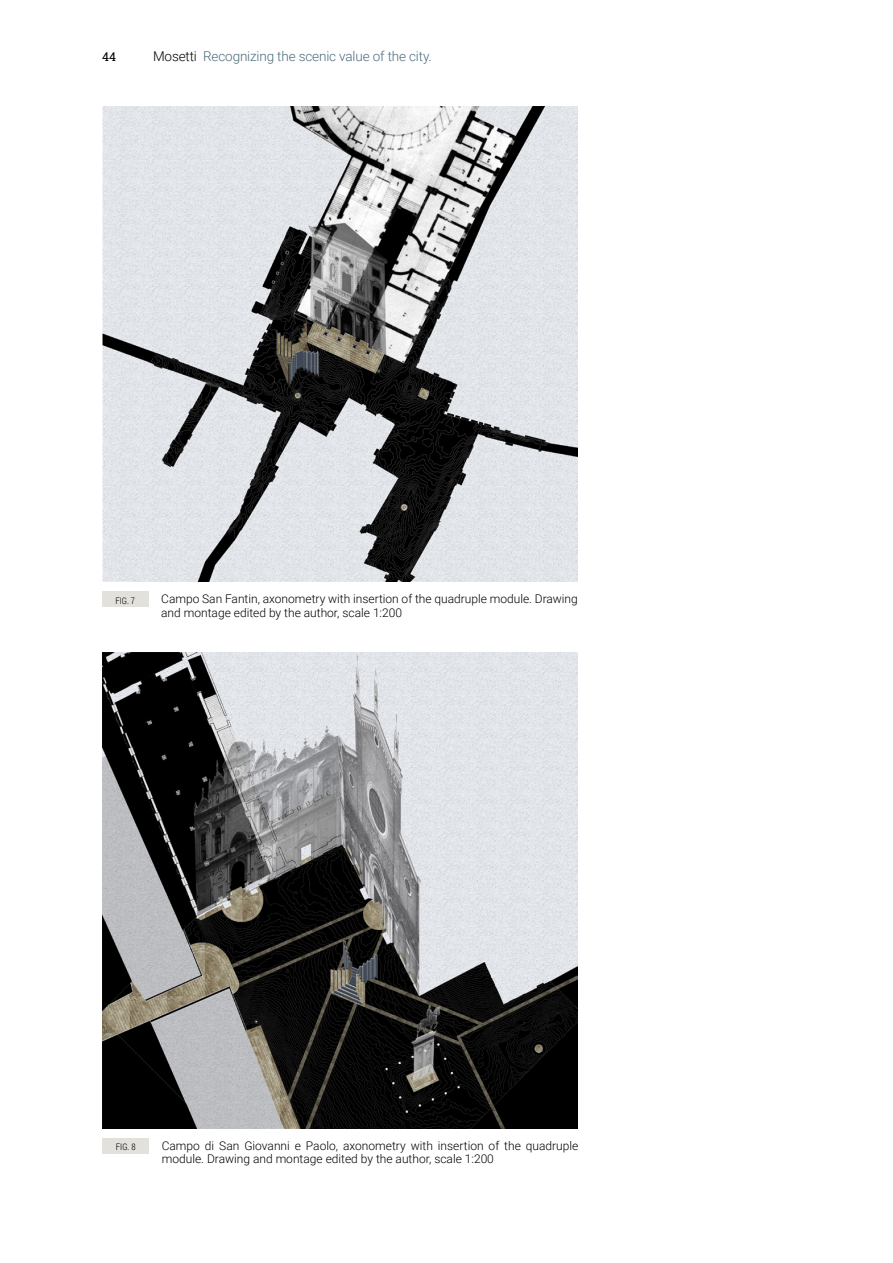
<style>
.page{position:relative;width:893px;height:1263px;background:#fff}
.page>*{position:absolute;margin:0;border:0;box-sizing:border-box;transform-origin:0 0}
.t1{font:300 13.5px "Roboto";letter-spacing:-.01em;color:#4a6d7b}
.t2{font:300 12px/13.5px "Roboto";color:#000}
.t3{font:12px "Roboto Slab";color:#000}
.t4{font:300 9px "Roboto Condensed";color:#000}
.s1{color:#000}
</style>
<div class="page">
<img style="left:102px;top:653px;width:475px;height:475px">
<div style="left:103px;top:1138px;width:46px;height:15px;background:#e2e1dc"></div>
<img style="left:102px;top:106px;width:475px;height:476px">
<div style="left:102px;top:591px;width:46px;height:16px;background:#e2e1dc"></div>
<p class="t3" style="left:102px;top:48px;width:15px">44</p>
<p class="t1" style="left:153px;top:46px;width:280px"><span class="s1">Mosetti</span> Recognizing the scenic value of the city.</p>
<p class="t4" style="left:115px;top:594px;width:21px">FIG. 7</p>
<p class="t2" style="left:161px;top:592px;width:418px">Campo San Fantin, axonometry with insertion of the quadruple module. Drawing and montage edited by the author, scale 1:200</p>
<p class="t4" style="left:116px;top:1141px;width:21px">FIG. 8</p>
<p class="t2" style="left:162px;top:1138px;width:418px">Campo di San Giovanni e Paolo, axonometry with insertion of the quadruple module. Drawing and montage edited by the author, scale 1:200</p>
</div>
